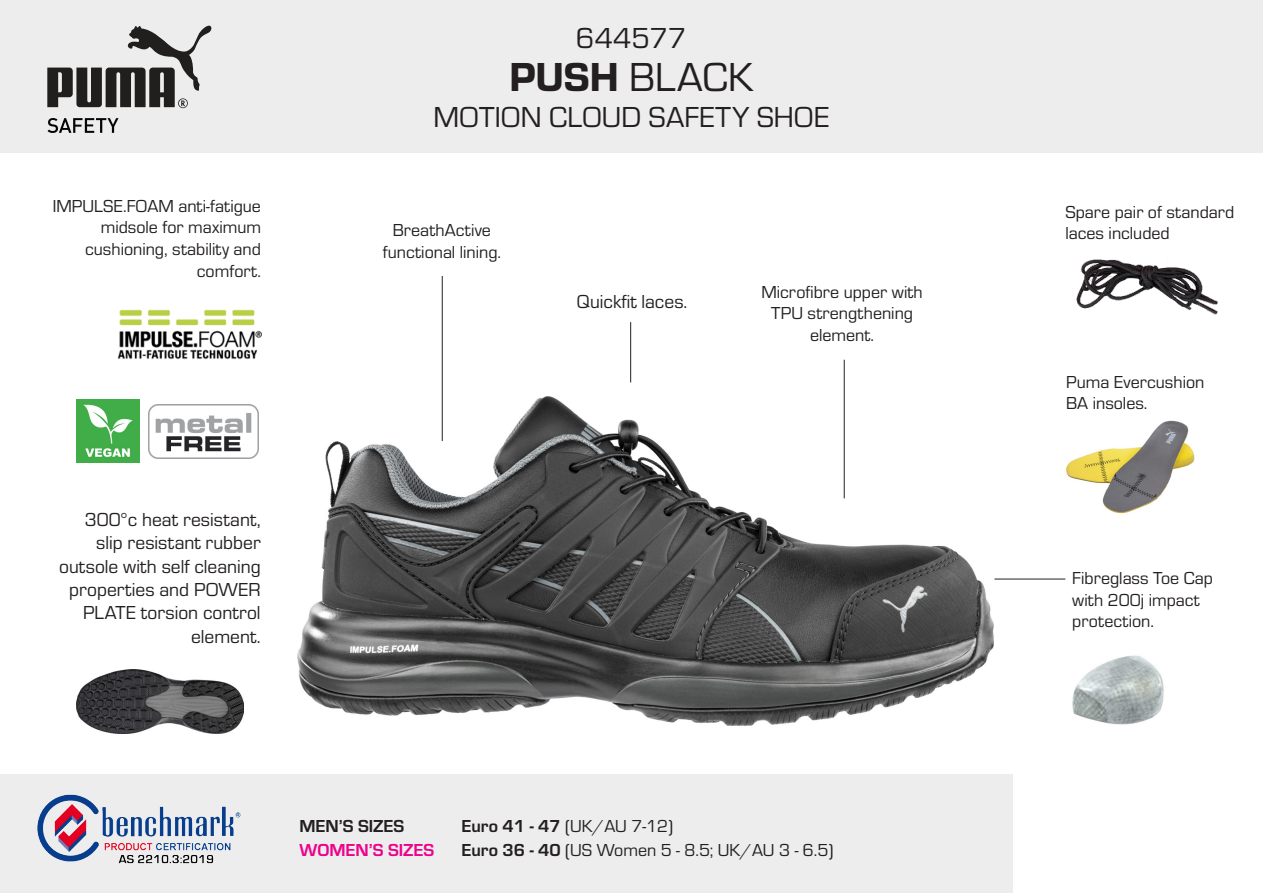
<style>
.page{position:relative;width:1263px;height:893px;background:#fff}
.page>*{position:absolute;margin:0;border:0;box-sizing:border-box;transform-origin:0 0}
.t1{font:42px "Eurostile";color:#231f20}
.t2{font:30px "Eurostile";color:#231f20}
.t3{font:19.5px/23.4px "Eurostile";color:#231f20;text-align:right}
.t4{font:18px/21.6px "Eurostile";color:#231f20}
.t5{font:700 18px "Eurostile";color:#ed028c}
.t6{font:700 18px "Eurostile";color:#231f20}
.s1{font-family:"Eurostile Hea"}
.s2{font-weight:700}
</style>
<div class="page">
<div style="left:0;top:0;width:1263px;height:153px;background:#ededed"></div>
<div style="left:0;top:774px;width:1013px;height:119px;background:#ededed"></div>
<img style="left:37px;top:794px;width:204px;height:70px">
<svg style="left:48px;top:118px;width:71px;height:15px"></svg>
<svg style="left:47px;top:25px;width:165px;height:83px"></svg>
<img style="left:297px;top:397px;width:696px;height:328px">
<img style="left:76px;top:669px;width:167px;height:64px">
<hr style="left:844px;top:360px;width:1px;height:138px;background:#231f20">
<hr style="left:442px;top:276px;width:1px;height:165px;background:#231f20">
<hr style="left:994px;top:579px;width:71px;height:1px;background:#231f20">
<img style="left:1072px;top:655px;width:92px;height:70px">
<img style="left:118px;top:309px;width:143px;height:51px">
<img style="left:149px;top:405px;width:110px;height:53px">
<img style="left:76px;top:399px;width:63px;height:63px">
<img style="left:1066px;top:420px;width:129px;height:94px">
<img style="left:1076px;top:259px;width:142px;height:56px">
<hr style="left:630px;top:322px;width:1px;height:60px;background:#231f20">
<p class="t4" style="left:53px;top:194px;width:210px;text-align:right">IMPULSE.FOAM anti-fatigue midsole for maximum cushioning, stability and comfort.</p>
<p class="t3" style="left:59px;top:507px;width:203px">300°c heat resistant, slip resistant rubber outsole with self cleaning properties and POWER<br>PLATE torsion control element.</p>
<h2 class="t2" style="left:576px;top:18px;width:112px">644577</h2>
<h1 class="t1" style="left:509px;top:50px;width:246px"><span class="s1">PUSH</span> BLACK</h1>
<h2 class="t2" style="left:433px;top:97px;width:398px">MOTION CLOUD SAFETY SHOE</h2>
<p class="t4" style="left:383px;top:218px;width:120px;text-align:center">BreathActive functional lining.</p>
<p class="t3" style="left:577px;top:289px;width:112px">Quickfit laces.</p>
<p class="t4" style="left:761px;top:280px;width:163px;text-align:center">Microfibre upper with<br>TPU strengthening element.</p>
<p class="t6" style="left:299px;top:813px;width:106px">MEN’S SIZES</p>
<p class="t4" style="left:461px;top:814px;width:213px"><span class="s2">Euro 41 - 47</span> (UK/AU 7-12)</p>
<p class="t5" style="left:299px;top:837px;width:136px">WOMEN’S SIZES</p>
<p class="t4" style="left:461px;top:838px;width:373px"><span class="s2">Euro 36 - 40</span> (US Women 5 - 8.5; UK/AU 3 - 6.5)</p>
<p class="t4" style="left:1065px;top:200px;width:170px">Spare pair of standard laces included</p>
<p class="t4" style="left:1066px;top:370px;width:140px">Puma Evercushion<br>BA insoles.</p>
<p class="t4" style="left:1072px;top:567px;width:142px">Fibreglass Toe Cap with 200j impact protection.</p>
</div>
